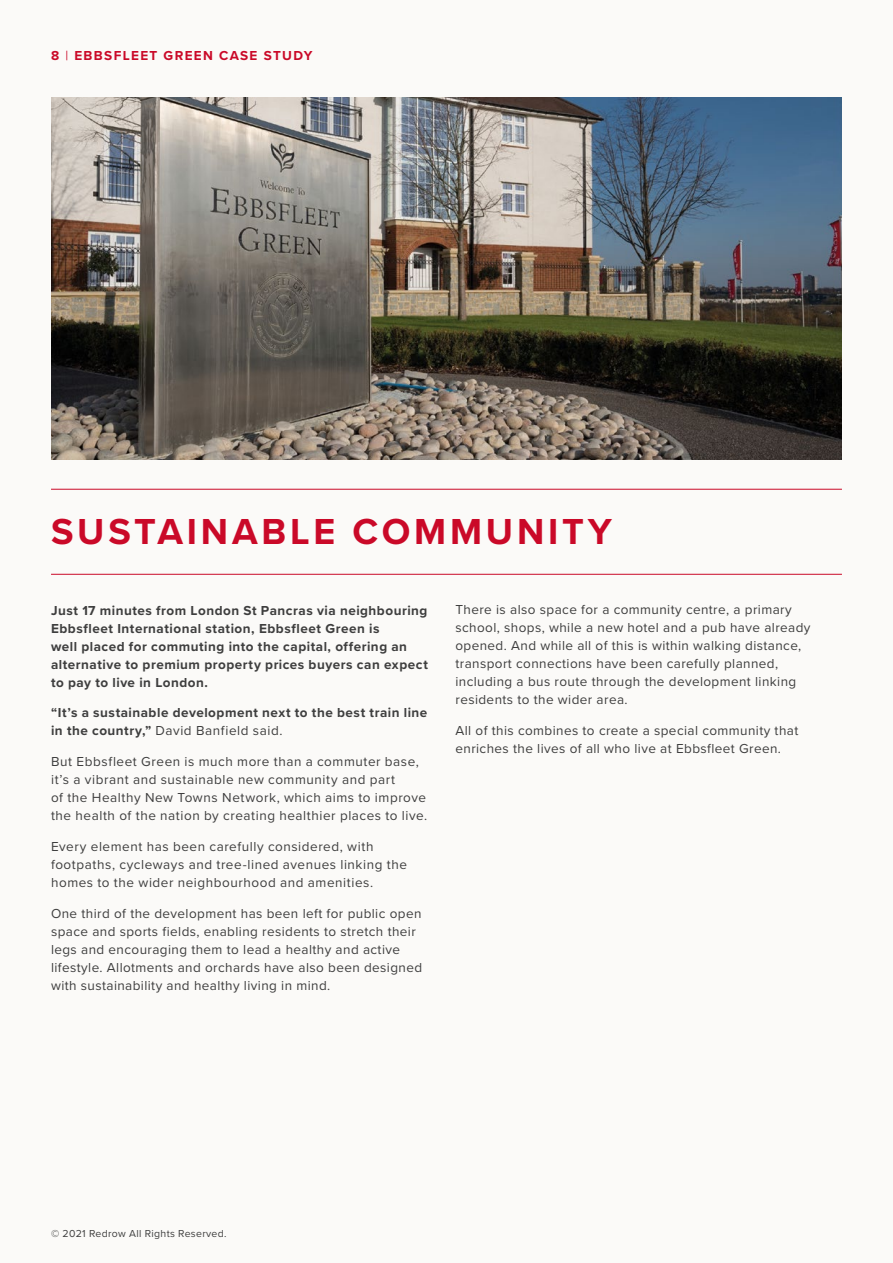
<style>
.page{position:relative;width:893px;height:1263px;background:#fbfaf8}
.page>*{position:absolute;margin:0;border:0;box-sizing:border-box;transform-origin:0 0}
.t1{font:700 37.5px "Proxima Nova";letter-spacing:.1em;color:#ca0928}
.t2{font:13.5px/18px "Proxima Nova";letter-spacing:.03em;color:#3e3e3e}
.t3{font:700 13.5px/18px "Proxima Nova";letter-spacing:.04em;color:#3e3e3e}
.t4{font:700 13.5px "Proxima Nova";letter-spacing:.1em;color:#ca0928}
.t5{font:10.5px "Proxima Nova";letter-spacing:.03em;color:#3e3e3e}
.s1{font-weight:400}
</style>
<div class="page">
<hr style="left:51px;top:574px;width:791px;height:1px;background:#ca0928">
<hr style="left:51px;top:489px;width:791px;height:1px;background:#ca0928">
<img style="left:51px;top:98px;width:791px;height:361px">
<p class="t4" style="left:51px;top:45px;width:263px">8 <span class="s1">|</span> EBBSFLEET GREEN CASE STUDY</p>
<h1 class="t1" style="left:51px;top:504px;width:562px">SUSTAINABLE COMMUNITY</h1>
<p class="t3" style="left:51px;top:601px;width:378px">Just 17 minutes from London St Pancras via neighbouring Ebbsfleet International station, Ebbsfleet Green is<br>well placed for commuting into the capital, offering an alternative to premium property prices buyers can expect to pay to live in London.</p>
<p class="t3" style="left:51px;top:703px;width:378px">“It’s a sustainable development next to the best train line in the country,” <span class="s1">David Banfield said.</span></p>
<p class="t2" style="left:51px;top:752px;width:378px">But Ebbsfleet Green is much more than a commuter base, it’s a vibrant and sustainable new community and part<br>of the Healthy New Towns Network, which aims to improve the health of the nation by creating healthier places to live.</p>
<p class="t2" style="left:51px;top:837px;width:357px">Every element has been carefully considered, with footpaths, cycleways and tree-lined avenues linking the homes to the wider neighbourhood and amenities.</p>
<p class="t2" style="left:51px;top:903px;width:373px">One third of the development has been left for public open space and sports fields, enabling residents to stretch their legs and encouraging them to lead a healthy and active lifestyle. Allotments and orchards have also been designed with sustainability and healthy living in mind.</p>
<p class="t2" style="left:455px;top:600px;width:357px">There is also space for a community centre, a primary school, shops, while a new hotel and a pub have already opened. And while all of this is within walking distance, transport connections have been carefully planned, including a bus route through the development linking residents to the wider area.</p>
<p class="t2" style="left:455px;top:721px;width:344px">All of this combines to create a special community that enriches the lives of all who live at Ebbsfleet Green.</p>
<p class="t5" style="left:51px;top:1226px;width:177px">© 2021 Redrow All Rights Reserved.</p>
</div>
